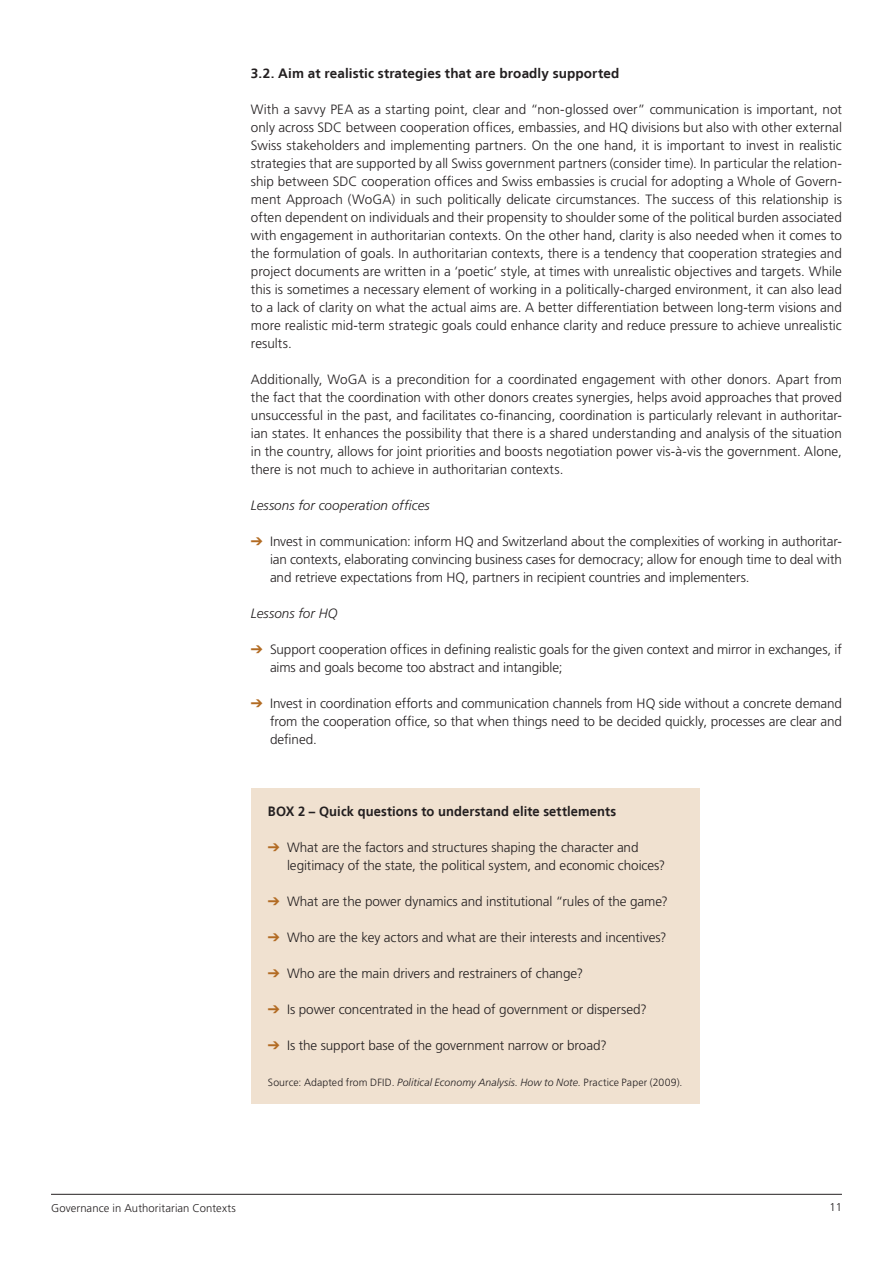
<style>
.page{position:relative;width:893px;height:1263px;background:#fff}
.page>*{position:absolute;margin:0;border:0;box-sizing:border-box;transform-origin:0 0}
.Lauftext{font:300 13.5px/18px "Frutiger LT Pro";letter-spacing:-.005em;color:#231f20;text-align:justify}
.Lauftext-2{font:700 13.5px "Frutiger LT";letter-spacing:.01em;color:#231f20}
.Box_Lauftext{font:700 13.5px "Frutiger LT";letter-spacing:.01em;color:#231f20;scale:.96 1}
.Lauftext-3{font:italic 300 13.5px "Frutiger LT Pro";letter-spacing:.005em;color:#231f20}
.t1{font:300 11.25px "Frutiger LT Pro";letter-spacing:.01em;color:#231f20}
.t2{font:300 11.25px "Frutiger LT";color:#231f20}
.Box_Lauftext-2{font:300 10.5px "Frutiger LT Pro";letter-spacing:.01em;color:#231f20}
.s1{color:#b26b23}
.s2{font-style:italic}
</style>
<div class="page">
<hr style="left:51px;top:1194px;width:791px;height:1px;background:#231f20">
<div style="left:251px;top:788px;width:448px;height:316px;background:#f0e1d0"></div>
<p class="Lauftext-2" style="left:251px;top:65px;width:370px">3.2. Aim at realistic strategies that are broadly supported</p>
<p class="Lauftext" style="left:251px;top:100px;width:593px">With a savvy PEA as a starting point, clear and “non-glossed over” communication is important, not only across SDC between cooperation offices, embassies, and HQ divisions but also with other external Swiss stakeholders and implementing partners. On the one hand, it is important to invest in realistic strategies that are supported by all Swiss government partners (consider time). In particular the relation&shy;ship between SDC cooperation offices and Swiss embassies is crucial for adopting a Whole of Govern&shy;ment Approach (WoGA) in such politically delicate circumstances. The success of this relationship is often dependent on individuals and their propensity to shoulder some of the political burden associated with engagement in authoritarian contexts. On the other hand, clarity is also needed when it comes to the formulation of goals. In authoritarian contexts, there is a tendency that cooperation strategies and project documents are written in a ‘poetic’ style, at times with unrealistic objectives and targets. While this is sometimes a necessary element of working in a politically-charged environment, it can also lead to a lack of clarity on what the actual aims are. A better differentiation between long-term visions and more realistic mid-term strategic goals could enhance clarity and reduce pressure to achieve unrealistic results.</p>
<p class="Lauftext" style="left:251px;top:370px;width:593px">Additionally, WoGA is a precondition for a coordinated engagement with other donors. Apart from the fact that the coordination with other donors creates synergies, helps avoid approaches that proved unsuccessful in the past, and facilitates co-financing, coordination is particularly relevant in authoritar&shy;ian states. It enhances the possibility that there is a shared understanding and analysis of the situation in the country, allows for joint priorities and boosts negotiation power vis-à-vis the government. Alone, there is not much to achieve in authoritarian contexts.</p>
<p class="Lauftext-3" style="left:251px;top:497px;width:180px">Lessons for cooperation offices</p>
<p class="Lauftext" style="left:270px;top:532px;width:573px;text-indent:-19px"><span class="s1">➔</span> Invest in communication: inform HQ and Switzerland about the complexities of working in authoritar&shy;ian contexts, elaborating convincing business cases for democracy; allow for enough time to deal with and retrieve expectations from HQ, partners in recipient countries and implementers.</p>
<p class="Lauftext-3" style="left:251px;top:605px;width:88px">Lessons for HQ</p>
<p class="Lauftext" style="left:270px;top:640px;width:573px;text-indent:-19px"><span class="s1">➔</span> Support cooperation offices in defining realistic goals for the given context and mirror in exchanges, if aims and goals become too abstract and intangible;</p>
<p class="Lauftext" style="left:270px;top:694px;width:573px;text-indent:-19px"><span class="s1">➔</span> Invest in coordination efforts and communication channels from HQ side without a concrete demand from the cooperation office, so that when things need to be decided quickly, processes are clear and defined.</p>
<p class="Box_Lauftext" style="left:268px;top:803px;width:364px">BOX 2 – Quick questions to understand elite settlements</p>
<p class="Lauftext" style="left:287px;top:838px;width:380px;text-indent:-19px"><span class="s1">➔</span> What are the factors and structures shaping the character and legitimacy of the state, the political system, and economic choices?</p>
<p class="Lauftext" style="left:268px;top:892px;width:402px"><span class="s1">➔</span> What are the power dynamics and institutional “rules of the game?</p>
<p class="Lauftext" style="left:268px;top:928px;width:400px"><span class="s1">➔</span> Who are the key actors and what are their interests and incentives?</p>
<p class="Lauftext" style="left:268px;top:964px;width:317px"><span class="s1">➔</span> Who are the main drivers and restrainers of change?</p>
<p class="Lauftext" style="left:268px;top:1000px;width:381px"><span class="s1">➔</span> Is power concentrated in the head of government or dispersed?</p>
<p class="Lauftext" style="left:268px;top:1036px;width:340px"><span class="s1">➔</span> Is the support base of the government narrow or broad?</p>
<p class="Box_Lauftext-2" style="left:268px;top:1076px;width:416px">Source: Adapted from DFID. <span class="s2">Political Economy Analysis. How to Note.</span> Practice Paper (2009).</p>
<p class="t1" style="left:51px;top:1201px;width:186px">Governance in Authoritarian Contexts</p>
<p class="t2" style="left:829px;top:1201px;width:14px">11</p>
</div>
